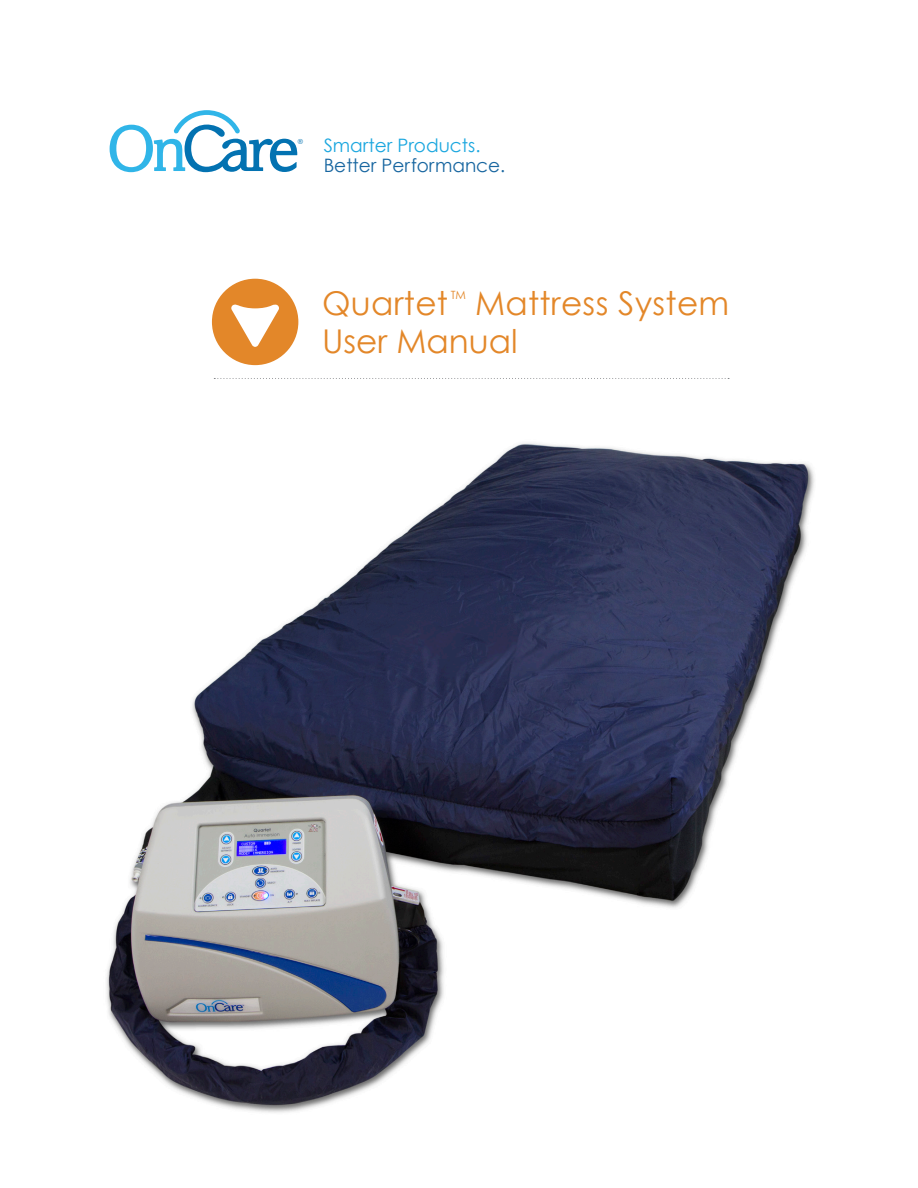
<style>
.page{position:relative;width:918px;height:1188px;background:#fff}
.page>*{position:absolute;margin:0;border:0;box-sizing:border-box;transform-origin:0 0}
.HEADLINE{font:32.7px/38.5px "Century Gothic";letter-spacing:.01em;color:#e38729}
.HEADLINE-2{font:18.45px "Century Gothic";color:#1866a0}
.HEADLINE-3{font:18.45px "Century Gothic";color:#1ba7df}
.t1{font:600 12px "Proxima Nova";color:#0372b1}
.HEADLINE-4{font:11.4px "Century Gothic";color:#e38729}
</style>
<div class="page">
<svg style="left:110px;top:110px;width:187px;height:62px"></svg>
<div style="left:212px;top:279px;width:86px;height:86px;background:#e38729;border-radius:50%"></div>
<svg style="left:231px;top:304px;width:48px;height:43px"></svg>
<svg style="left:214px;top:378px;width:515px;height:1px"></svg>
<img style="left:106px;top:443px;width:709px;height:670px">
<p class="t1" style="left:298px;top:136px;width:7px">®</p>
<p class="HEADLINE-3" style="left:324px;top:134px;width:158px">Smarter Products.</p>
<p class="HEADLINE-2" style="left:324px;top:154px;width:183px">Better Performance.</p>
<p class="HEADLINE" style="left:322px;top:283px;width:128px">Quartet</p>
<p class="HEADLINE-4" style="left:451px;top:288px;width:17px">TM</p>
<p class="HEADLINE" style="left:322px;top:283px;width:409px;text-indent:153px">Mattress System<br>User Manual</p>
</div>
